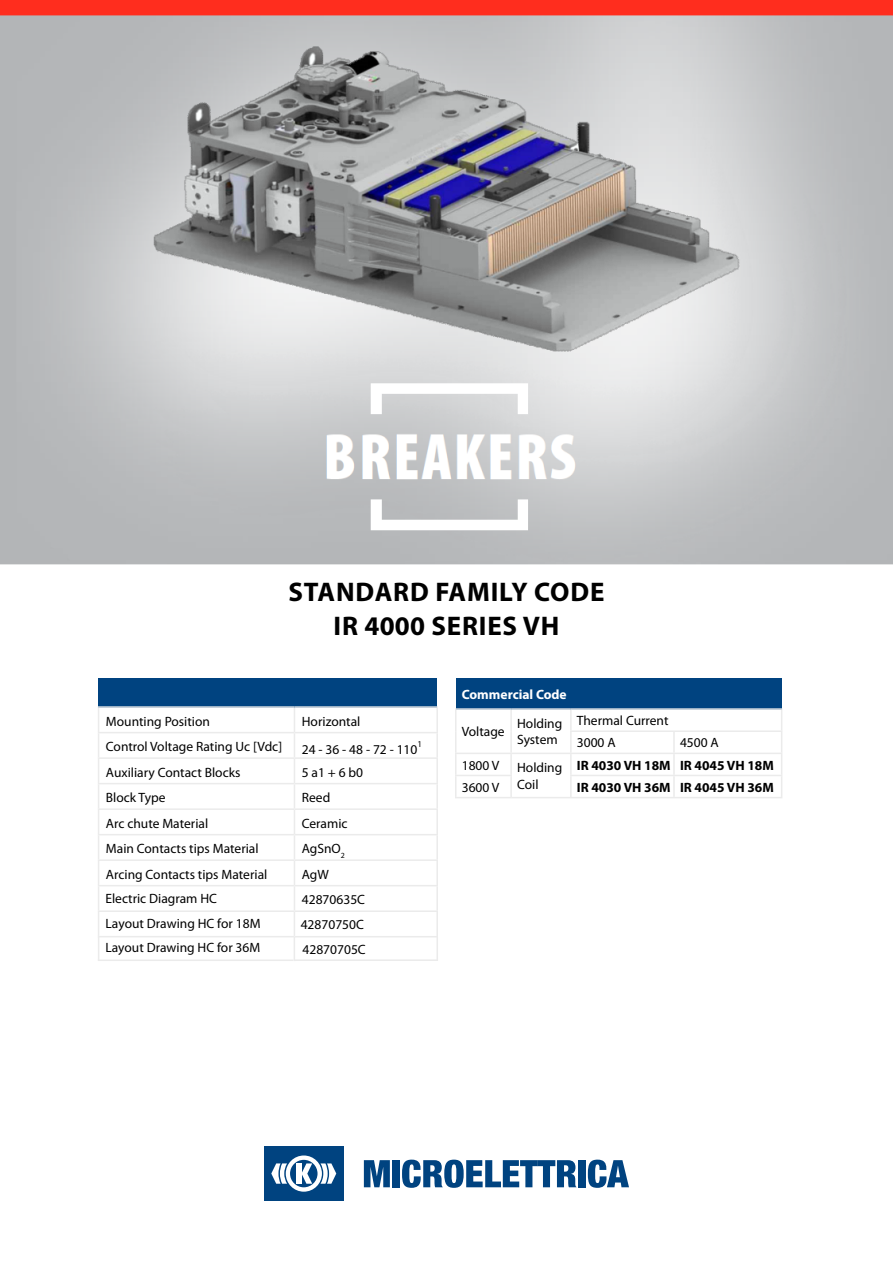
<style>
.page{position:relative;width:893px;height:1263px;background:#fff}
.page>*{position:absolute;margin:0;border:0;box-sizing:border-box;transform-origin:0 0}
.t1{font:700 27px/34.2px "Myriad Pro";letter-spacing:.03em;color:#000;text-align:center}
.t2{font:13.5px/25.5px "Myriad Pro";color:#000}
.t3{font:700 13.5px "Myriad Pro";color:#000}
.t4{font:700 13.5px "Myriad Pro";color:#fff}
.t5{font:8.85px "Myriad Pro";color:#000}
</style>
<div class="page">
<div style="left:264px;top:1146px;width:80px;height:55px;background:#004380"></div>
<svg style="left:271px;top:1155px;width:65px;height:37px"></svg>
<svg style="left:364px;top:1160px;width:26px;height:27px"></svg>
<div style="left:393px;top:1160px;width:7px;height:27px;background:#004380"></div>
<svg style="left:402px;top:1159px;width:174px;height:29px"></svg>
<div style="left:578px;top:1160px;width:8px;height:27px;background:#004380"></div>
<svg style="left:588px;top:1159px;width:41px;height:29px"></svg>
<div style="left:99px;top:678px;width:338px;height:29px;background:#004380"></div>
<hr style="left:98px;top:706px;width:196px;height:2px;background:#ebebeb">
<hr style="left:294px;top:706px;width:144px;height:2px;background:#ebebeb">
<hr style="left:436px;top:708px;width:2px;height:24px;background:#ebebeb">
<hr style="left:98px;top:732px;width:196px;height:1px;background:#ebebeb">
<hr style="left:294px;top:732px;width:144px;height:1px;background:#ebebeb">
<hr style="left:436px;top:733px;width:2px;height:24px;background:#ebebeb">
<hr style="left:98px;top:757px;width:196px;height:2px;background:#ebebeb">
<hr style="left:294px;top:757px;width:144px;height:2px;background:#ebebeb">
<hr style="left:436px;top:759px;width:2px;height:24px;background:#ebebeb">
<hr style="left:98px;top:783px;width:196px;height:1px;background:#ebebeb">
<hr style="left:294px;top:783px;width:144px;height:1px;background:#ebebeb">
<hr style="left:436px;top:784px;width:2px;height:24px;background:#ebebeb">
<hr style="left:98px;top:808px;width:196px;height:2px;background:#ebebeb">
<hr style="left:294px;top:808px;width:144px;height:2px;background:#ebebeb">
<hr style="left:436px;top:810px;width:2px;height:24px;background:#ebebeb">
<hr style="left:98px;top:834px;width:196px;height:1px;background:#ebebeb">
<hr style="left:294px;top:834px;width:144px;height:1px;background:#ebebeb">
<hr style="left:436px;top:835px;width:2px;height:24px;background:#ebebeb">
<hr style="left:98px;top:859px;width:196px;height:2px;background:#ebebeb">
<hr style="left:294px;top:859px;width:144px;height:2px;background:#ebebeb">
<hr style="left:436px;top:861px;width:2px;height:24px;background:#ebebeb">
<hr style="left:98px;top:885px;width:196px;height:1px;background:#ebebeb">
<hr style="left:294px;top:885px;width:144px;height:1px;background:#ebebeb">
<hr style="left:436px;top:886px;width:2px;height:24px;background:#ebebeb">
<hr style="left:98px;top:910px;width:196px;height:2px;background:#ebebeb">
<hr style="left:294px;top:910px;width:144px;height:2px;background:#ebebeb">
<hr style="left:436px;top:912px;width:2px;height:24px;background:#ebebeb">
<hr style="left:98px;top:959px;width:195px;height:2px;background:#ebebeb">
<hr style="left:294px;top:936px;width:144px;height:1px;background:#ebebeb">
<div style="left:456px;top:678px;width:326px;height:31px;background:#004380"></div>
<hr style="left:455px;top:708px;width:56px;height:2px;background:#ebebeb">
<hr style="left:511px;top:708px;width:60px;height:2px;background:#ebebeb">
<hr style="left:510px;top:710px;width:2px;height:21px;background:#ebebeb">
<hr style="left:571px;top:708px;width:103px;height:2px;background:#ebebeb">
<hr style="left:570px;top:710px;width:2px;height:20px;background:#ebebeb">
<hr style="left:674px;top:708px;width:108px;height:2px;background:#ebebeb">
<hr style="left:510px;top:731px;width:2px;height:22px;background:#ebebeb">
<hr style="left:570px;top:730px;width:104px;height:2px;background:#ebebeb">
<hr style="left:570px;top:732px;width:2px;height:21px;background:#ebebeb">
<hr style="left:674px;top:730px;width:108px;height:2px;background:#ebebeb">
<hr style="left:673px;top:732px;width:2px;height:21px;background:#ebebeb">
<hr style="left:455px;top:753px;width:56px;height:1px;background:#ebebeb">
<hr style="left:511px;top:753px;width:60px;height:1px;background:#ebebeb">
<hr style="left:510px;top:754px;width:2px;height:21px;background:#ebebeb">
<hr style="left:571px;top:753px;width:103px;height:1px;background:#ebebeb">
<hr style="left:570px;top:754px;width:2px;height:21px;background:#ebebeb">
<hr style="left:674px;top:753px;width:108px;height:1px;background:#ebebeb">
<hr style="left:673px;top:754px;width:2px;height:21px;background:#ebebeb">
<hr style="left:455px;top:775px;width:57px;height:1px;background:#ebebeb">
<svg style="left:455px;top:710px;width:1px;height:87px"></svg>
<hr style="left:510px;top:776px;width:2px;height:21px;background:#ebebeb">
<hr style="left:570px;top:775px;width:104px;height:1px;background:#ebebeb">
<hr style="left:570px;top:776px;width:2px;height:21px;background:#ebebeb">
<hr style="left:674px;top:775px;width:108px;height:1px;background:#ebebeb">
<hr style="left:673px;top:776px;width:2px;height:21px;background:#ebebeb">
<svg style="left:781px;top:710px;width:1px;height:87px"></svg>
<hr style="left:455px;top:797px;width:56px;height:1px;background:#ebebeb">
<hr style="left:511px;top:797px;width:60px;height:1px;background:#ebebeb">
<hr style="left:571px;top:797px;width:103px;height:1px;background:#ebebeb">
<hr style="left:674px;top:797px;width:108px;height:1px;background:#ebebeb">
<hr style="left:98px;top:936px;width:196px;height:1px;background:#ebebeb">
<svg style="left:294px;top:708px;width:1px;height:253px"></svg>
<svg style="left:98px;top:708px;width:1px;height:251px"></svg>
<hr style="left:295px;top:959px;width:143px;height:2px;background:#ebebeb">
<hr style="left:436px;top:937px;width:2px;height:24px;background:#ebebeb">
<img style="left:0;top:0;width:893px;height:565px">
<h1 class="t1" style="left:288px;top:574px;width:318px">STANDARD FAMILY CODE<br>IR 4000 SERIES VH</h1>
<p class="t2" style="left:106px;top:708px;width:106px">Mounting Position</p>
<p class="t2" style="left:302px;top:708px;width:60px">Horizontal</p>
<p class="t2" style="left:106px;top:734px;width:178px">Control Voltage Rating Uc [Vdc]<br>Auxiliary Contact Blocks</p>
<p class="t5" style="left:417px;top:738px;width:6px">1</p>
<p class="t2" style="left:302px;top:736px;width:117px">24 - 36 - 48 - 72 - 110</p>
<p class="t2" style="left:302px;top:759px;width:63px">5 a1 + 6 b0</p>
<p class="t2" style="left:106px;top:785px;width:61px">Block Type</p>
<p class="t2" style="left:302px;top:785px;width:30px">Reed</p>
<p class="t2" style="left:106px;top:810px;width:104px">Arc chute Material</p>
<p class="t2" style="left:302px;top:810px;width:47px">Ceramic</p>
<p class="t2" style="left:106px;top:836px;width:154px">Main Contacts tips Material</p>
<p class="t2" style="left:302px;top:836px;width:45px">AgSnO<sub>2</sub></p>
<p class="t2" style="left:106px;top:861px;width:163px">Arcing Contacts tips Material</p>
<p class="t2" style="left:302px;top:861px;width:65px">AgW<br>42870635C</p>
<p class="t2" style="left:105px;top:886px;width:113px">Electric Diagram HC</p>
<p class="t2" style="left:105px;top:910px;width:157px">Layout Drawing HC for 18M</p>
<p class="t2" style="left:105px;top:935px;width:156px">Layout Drawing HC for 36M</p>
<p class="t2" style="left:301px;top:911px;width:65px">42870750C</p>
<p class="t2" style="left:303px;top:936px;width:65px">42870705C</p>
<p class="t4" style="left:462px;top:685px;width:107px">Commercial Code</p>
<p class="t2" style="left:462px;top:719px;width:44px">Voltage</p>
<p class="t2" style="left:517px;top:715px;width:47px;line-height:16.2px">Holding<br>System</p>
<p class="t2" style="left:577px;top:709px;width:93px;line-height:22.2px">Thermal Current<br>3000 A</p>
<p class="t2" style="left:680px;top:730px;width:40px">4500 A</p>
<p class="t2" style="left:462px;top:752px;width:39px">1800 V</p>
<p class="t2" style="left:517px;top:760px;width:47px;line-height:16.2px">Holding<br>Coil</p>
<p class="t3" style="left:577px;top:756px;width:198px">IR 4030 VH 18M IR 4045 VH 18M</p>
<p class="t2" style="left:462px;top:774px;width:39px">3600 V</p>
<p class="t3" style="left:577px;top:778px;width:198px">IR 4030 VH 36M IR 4045 VH 36M</p>
</div>
